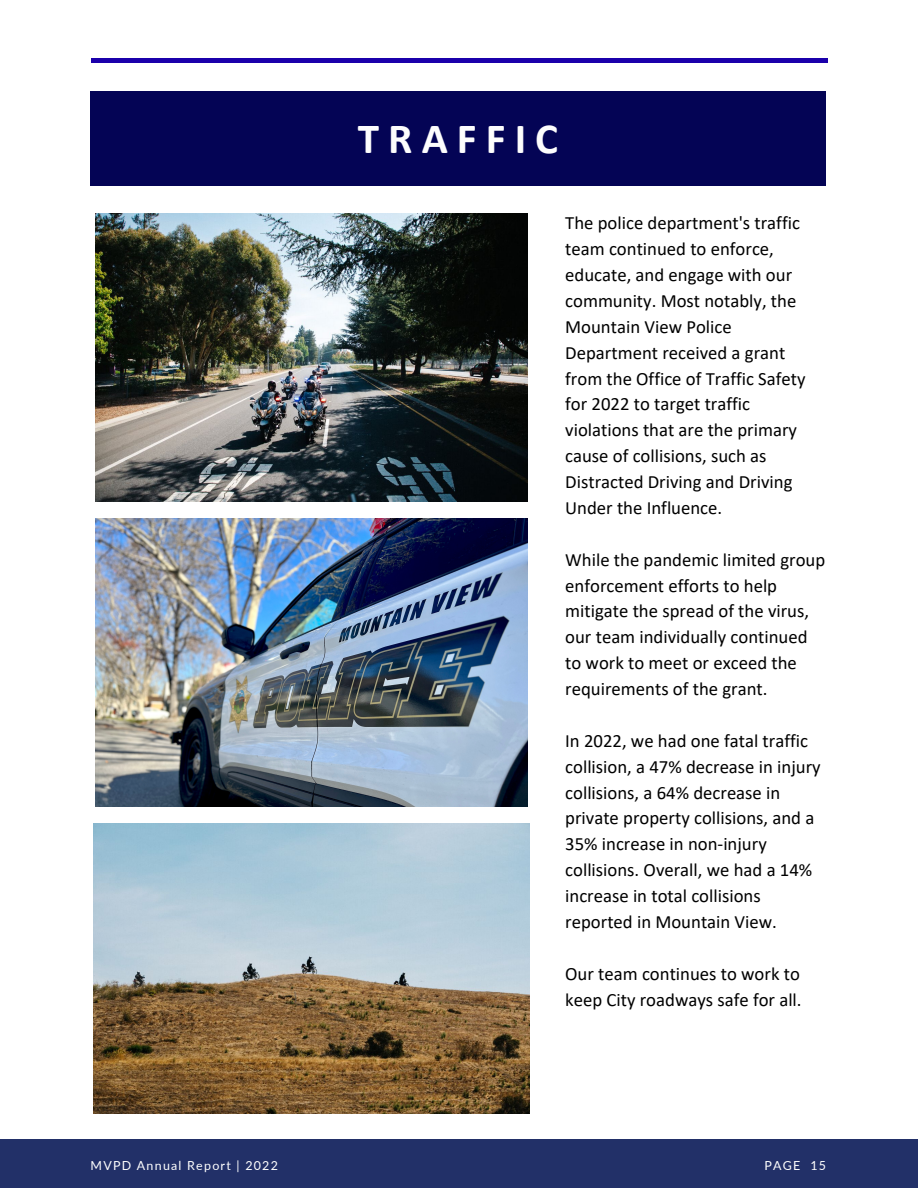
<style>
.page{position:relative;width:918px;height:1188px;background:#fff}
.page>*{position:absolute;margin:0;border:0;box-sizing:border-box;transform-origin:0 0}
.t1{font:700 43.2px "Calibri";letter-spacing:.21em;color:#fdfdfd}
.t2{font:18.75px/25.8px "Calibri";color:#000}
.t3{font:12.45px "Lato";letter-spacing:.1em;color:#fff}
</style>
<div class="page">
<hr style="left:91px;top:59px;width:736px;height:3px;background:#1b00ab">
<div style="left:91px;top:92px;width:734px;height:93px;background:#040455"></div>
<div style="left:0;top:1139px;width:918px;height:49px;background:#223068"></div>
<img style="left:96px;top:214px;width:432px;height:288px">
<img style="left:96px;top:519px;width:432px;height:288px">
<img style="left:94px;top:824px;width:435px;height:290px">
<p class="t1" style="left:358px;top:121px;width:202px">TRAFFIC</p>
<p class="t2" style="left:565px;top:212px;width:242px">The police department's traffic team continued to enforce, educate, and engage with our community. Most notably, the<br>Mountain View Police<br>Department received a grant from the Office of Traffic Safety for 2022 to target traffic violations that are the primary cause of collisions, such as<br>Distracted Driving and Driving<br>Under the Influence.</p>
<p class="t2" style="left:565px;top:548px;width:262px">While the pandemic limited group enforcement efforts to help mitigate the spread of the virus, our team individually continued to work to meet or exceed the requirements of the grant.</p>
<p class="t2" style="left:565px;top:729px;width:257px">In 2022, we had one fatal traffic collision, a 47% decrease in injury collisions, a 64% decrease in private property collisions, and a<br>35% increase in non-injury collisions. Overall, we had a 14% increase in total collisions reported in Mountain View.</p>
<p class="t2" style="left:565px;top:962px;width:238px">Our team continues to work to keep City roadways safe for all.</p>
<p class="t3" style="left:91px;top:1158px;width:189px">MVPD Annual Report | 2022</p>
<p class="t3" style="left:765px;top:1158px;width:63px">PAGE 15</p>
</div>
